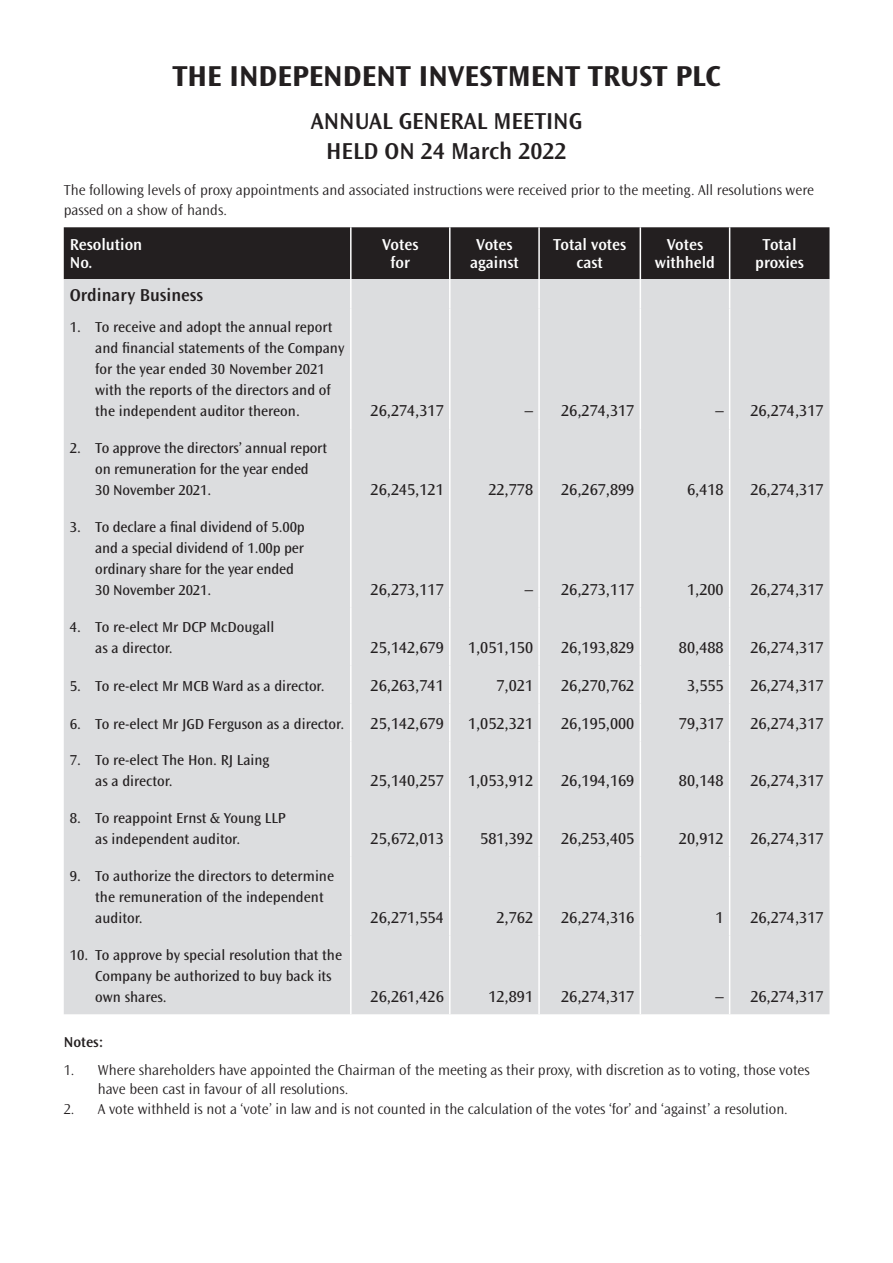
<style>
.page{position:relative;width:893px;height:1263px;background:#fff}
.page>*{position:absolute;margin:0;border:0;box-sizing:border-box;transform-origin:0 0}
.t1{font:700 30px "Ocean Sans";color:#231f20}
.t2{font:600 24px/29.7px "Ocean Sans";color:#231f20;text-align:center}
.t3{font:600 18px "Ocean Sans";color:#231f20}
.t4{font:16.5px "Ocean Sans";color:#231f20}
.t5{font:600 16.5px/18px "Ocean Sans";color:#fff;text-align:center}
.t6{font:15px/21px "Ocean Sans";color:#231f20}
.t7{font:300 15px/19.5px "Ocean Sans";color:#231f20}
.t8{font:600 15px "Ocean Sans";color:#231f20}
</style>
<div class="page">
<div style="left:64px;top:308px;width:765px;height:706px;background:#dcdddf"></div>
<svg style="left:64px;top:227px;width:765px;height:81px;background:#666465"></svg>
<hr style="left:350px;top:308px;width:2px;height:121px;background:#fff">
<hr style="left:449px;top:308px;width:2px;height:121px;background:#fff">
<hr style="left:538px;top:308px;width:2px;height:121px;background:#fff">
<hr style="left:640px;top:308px;width:1px;height:121px;background:#fff">
<hr style="left:729px;top:308px;width:1px;height:121px;background:#fff">
<hr style="left:350px;top:429px;width:2px;height:79px;background:#fff">
<hr style="left:449px;top:429px;width:2px;height:79px;background:#fff">
<hr style="left:538px;top:429px;width:2px;height:79px;background:#fff">
<hr style="left:640px;top:429px;width:1px;height:79px;background:#fff">
<hr style="left:729px;top:429px;width:1px;height:79px;background:#fff">
<hr style="left:350px;top:508px;width:2px;height:100px;background:#fff">
<hr style="left:449px;top:508px;width:2px;height:100px;background:#fff">
<hr style="left:538px;top:508px;width:2px;height:100px;background:#fff">
<hr style="left:640px;top:508px;width:1px;height:100px;background:#fff">
<hr style="left:729px;top:508px;width:1px;height:100px;background:#fff">
<hr style="left:350px;top:608px;width:2px;height:57px;background:#fff">
<hr style="left:449px;top:608px;width:2px;height:57px;background:#fff">
<hr style="left:538px;top:608px;width:2px;height:57px;background:#fff">
<hr style="left:640px;top:608px;width:1px;height:57px;background:#fff">
<hr style="left:729px;top:608px;width:1px;height:57px;background:#fff">
<hr style="left:350px;top:665px;width:2px;height:38px;background:#fff">
<hr style="left:449px;top:665px;width:2px;height:38px;background:#fff">
<hr style="left:538px;top:665px;width:2px;height:38px;background:#fff">
<hr style="left:640px;top:665px;width:1px;height:38px;background:#fff">
<hr style="left:729px;top:665px;width:1px;height:38px;background:#fff">
<hr style="left:350px;top:703px;width:2px;height:38px;background:#fff">
<hr style="left:449px;top:703px;width:2px;height:38px;background:#fff">
<hr style="left:538px;top:703px;width:2px;height:38px;background:#fff">
<hr style="left:640px;top:703px;width:1px;height:38px;background:#fff">
<hr style="left:729px;top:703px;width:1px;height:38px;background:#fff">
<hr style="left:350px;top:741px;width:2px;height:58px;background:#fff">
<hr style="left:449px;top:741px;width:2px;height:58px;background:#fff">
<hr style="left:538px;top:741px;width:2px;height:58px;background:#fff">
<hr style="left:640px;top:741px;width:1px;height:58px;background:#fff">
<hr style="left:729px;top:741px;width:1px;height:58px;background:#fff">
<hr style="left:350px;top:799px;width:2px;height:58px;background:#fff">
<hr style="left:449px;top:799px;width:2px;height:58px;background:#fff">
<hr style="left:538px;top:799px;width:2px;height:58px;background:#fff">
<hr style="left:640px;top:799px;width:1px;height:58px;background:#fff">
<hr style="left:729px;top:799px;width:1px;height:58px;background:#fff">
<hr style="left:350px;top:857px;width:2px;height:78px;background:#fff">
<hr style="left:449px;top:857px;width:2px;height:78px;background:#fff">
<hr style="left:538px;top:857px;width:2px;height:78px;background:#fff">
<hr style="left:640px;top:857px;width:1px;height:78px;background:#fff">
<hr style="left:729px;top:857px;width:1px;height:78px;background:#fff">
<hr style="left:350px;top:935px;width:2px;height:79px;background:#fff">
<hr style="left:449px;top:935px;width:2px;height:79px;background:#fff">
<hr style="left:538px;top:935px;width:2px;height:79px;background:#fff">
<hr style="left:640px;top:935px;width:1px;height:79px;background:#fff">
<hr style="left:729px;top:935px;width:1px;height:79px;background:#fff">
<hr style="left:350px;top:227px;width:2px;height:52px;background:#fff">
<hr style="left:449px;top:227px;width:2px;height:52px;background:#fff">
<hr style="left:538px;top:227px;width:2px;height:52px;background:#fff">
<hr style="left:640px;top:227px;width:1px;height:52px;background:#fff">
<hr style="left:729px;top:227px;width:1px;height:52px;background:#fff">
<h1 class="t1" style="left:172px;top:60px;width:550px">THE INDEPENDENT INVESTMENT TRUST PLC</h1>
<h2 class="t2" style="left:311px;top:106px;width:273px">ANNUAL GENERAL MEETING<br>HELD ON 24 March 2022</h2>
<p class="t7" style="left:64px;top:181px;width:752px">The following levels of proxy appointments and associated instructions were received prior to the meeting. All resolutions were passed on a show of hands.</p>
<p class="t5" style="left:70px;top:236px;width:74px;text-align:left">Resolution<br>No.</p>
<p class="t5" style="left:382px;top:236px;width:38px">Votes for</p>
<p class="t5" style="left:470px;top:236px;width:50px">Votes against</p>
<p class="t5" style="left:553px;top:236px;width:75px">Total votes cast</p>
<p class="t5" style="left:655px;top:236px;width:62px">Votes withheld</p>
<p class="t5" style="left:755px;top:236px;width:50px">Total proxies</p>
<p class="t3" style="left:70px;top:285px;width:135px">Ordinary Business</p>
<p class="t6" style="left:95px;top:317px;width:251px;text-indent:-26px">1. To receive and adopt the annual report and financial statements of the Company for the year ended 30 November 2021 with the reports of the directors and of the independent auditor thereon.</p>
<p class="t4" style="left:371px;top:402px;width:75px">26,274,317</p>
<p class="t4" style="left:525px;top:402px;width:111px">– 26,274,317</p>
<p class="t4" style="left:715px;top:402px;width:110px">– 26,274,317</p>
<p class="t6" style="left:95px;top:438px;width:233px;text-indent:-26px">2. To approve the directors’ annual report on remuneration for the year ended<br>30 November 2021.</p>
<p class="t6" style="left:95px;top:517px;width:211px;text-indent:-26px">3. To declare a final dividend of 5.00p and a special dividend of 1.00p per ordinary share for the year ended<br>30 November 2021.</p>
<p class="t6" style="left:95px;top:616px;width:181px;text-indent:-26px">4. To re-elect Mr DCP McDougall as a director.</p>
<p class="t4" style="left:371px;top:481px;width:75px">26,245,121</p>
<p class="t4" style="left:488px;top:481px;width:46px">22,778</p>
<p class="t4" style="left:561px;top:481px;width:75px">26,267,899</p>
<p class="t4" style="left:687px;top:481px;width:38px">6,418</p>
<p class="t4" style="left:750px;top:481px;width:75px">26,274,317</p>
<p class="t4" style="left:371px;top:580px;width:75px">26,273,117</p>
<p class="t4" style="left:525px;top:580px;width:111px">– 26,273,117</p>
<p class="t4" style="left:687px;top:580px;width:38px">1,200</p>
<p class="t4" style="left:750px;top:580px;width:75px">26,274,317</p>
<p class="t4" style="left:371px;top:638px;width:75px">25,142,679</p>
<p class="t4" style="left:468px;top:638px;width:67px">1,051,150</p>
<p class="t4" style="left:561px;top:638px;width:75px">26,193,829</p>
<p class="t4" style="left:679px;top:638px;width:46px">80,488</p>
<p class="t4" style="left:750px;top:638px;width:75px">26,274,317</p>
<p class="t6" style="left:70px;top:675px;width:256px">5. To re-elect Mr MCB Ward as a director.</p>
<p class="t4" style="left:371px;top:676px;width:75px">26,263,741</p>
<p class="t4" style="left:496px;top:676px;width:38px">7,021</p>
<p class="t4" style="left:561px;top:676px;width:75px">26,270,762</p>
<p class="t4" style="left:687px;top:676px;width:38px">3,555</p>
<p class="t4" style="left:750px;top:676px;width:75px">26,274,317</p>
<p class="t6" style="left:70px;top:713px;width:276px">6. To re-elect Mr JGD Ferguson as a director.</p>
<p class="t4" style="left:371px;top:714px;width:75px">25,142,679</p>
<p class="t4" style="left:468px;top:714px;width:67px">1,052,321</p>
<p class="t4" style="left:561px;top:714px;width:75px">26,195,000</p>
<p class="t4" style="left:679px;top:714px;width:46px">79,317</p>
<p class="t4" style="left:750px;top:714px;width:75px">26,274,317</p>
<p class="t6" style="left:95px;top:750px;width:176px;text-indent:-26px">7. To re-elect The Hon. RJ Laing as a director.</p>
<p class="t4" style="left:371px;top:772px;width:75px">25,140,257</p>
<p class="t4" style="left:468px;top:772px;width:67px">1,053,912</p>
<p class="t4" style="left:561px;top:772px;width:75px">26,194,169</p>
<p class="t4" style="left:679px;top:772px;width:46px">80,148</p>
<p class="t4" style="left:750px;top:772px;width:75px">26,274,317</p>
<p class="t6" style="left:95px;top:808px;width:192px;text-indent:-26px">8. To reappoint Ernst &amp; Young LLP as independent auditor.</p>
<p class="t6" style="left:95px;top:865px;width:240px;text-indent:-26px">9. To authorize the directors to determine the remuneration of the independent auditor.</p>
<p class="t6" style="left:95px;top:944px;width:248px;text-indent:-26px">10. To approve by special resolution that the<br>Company be authorized to buy back its own shares.</p>
<p class="t4" style="left:371px;top:829px;width:75px">25,672,013</p>
<p class="t4" style="left:480px;top:829px;width:54px">581,392</p>
<p class="t4" style="left:561px;top:829px;width:75px">26,253,405</p>
<p class="t4" style="left:679px;top:829px;width:46px">20,912</p>
<p class="t4" style="left:750px;top:829px;width:75px">26,274,317</p>
<p class="t4" style="left:371px;top:908px;width:75px">26,271,554</p>
<p class="t4" style="left:496px;top:908px;width:38px">2,762</p>
<p class="t4" style="left:561px;top:908px;width:75px">26,274,316</p>
<p class="t4" style="left:715px;top:908px;width:10px">1</p>
<p class="t4" style="left:750px;top:908px;width:75px">26,274,317</p>
<p class="t4" style="left:371px;top:987px;width:75px">26,261,426</p>
<p class="t4" style="left:488px;top:987px;width:46px">12,891</p>
<p class="t4" style="left:561px;top:987px;width:75px">26,274,317</p>
<p class="t4" style="left:715px;top:987px;width:110px">– 26,274,317</p>
<p class="t8" style="left:64px;top:1033px;width:41px">Notes:</p>
<p class="t7" style="left:98px;top:1060px;width:713px;text-indent:-34px">1. Where shareholders have appointed the Chairman of the meeting as their proxy, with discretion as to voting, those votes have been cast in favour of all resolutions.</p>
<p class="t7" style="left:64px;top:1099px;width:726px">2. A vote withheld is not a ‘vote’ in law and is not counted in the calculation of the votes ‘for’ and ‘against’ a resolution.</p>
</div>
